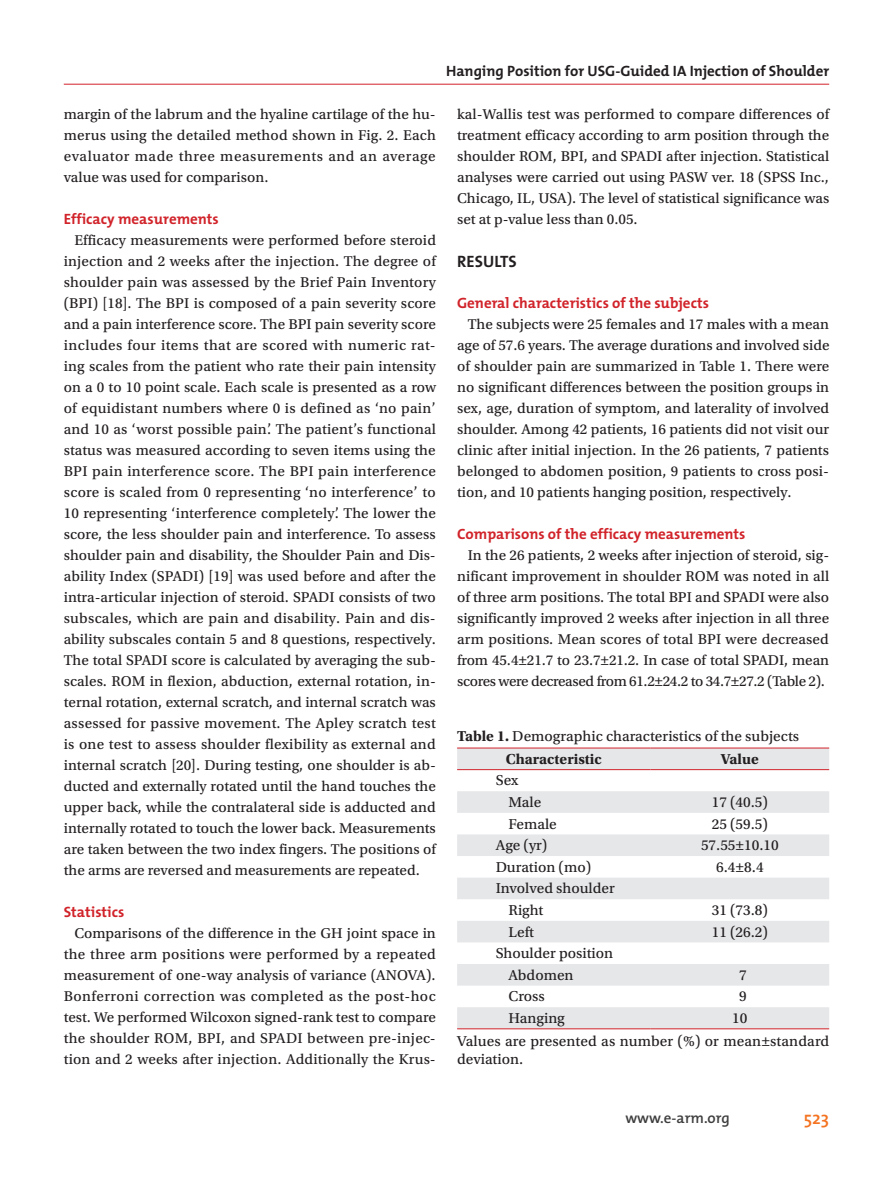
<style>
.page{position:relative;width:893px;height:1191px;background:#fff}
.page>*{position:absolute;margin:0;border:0;box-sizing:border-box;transform-origin:0 0}
.t1{font:600 18px "The Mix";color:#f47321}
.t2{font:700 16.5px "The Mix";color:#231f20}
.t3{font:15.15px/21.6px "Utopia Std Capt";color:#231f20}
.t4{font:700 15.15px "Utopia Std";color:#231f20}
.t5{font:15px/21px "Utopia Std Capt";color:#231f20;text-align:justify}
.t6{font:700 15px "The Mix";color:#d1232a}
.t7{font:700 15px "The Mix";color:#231f20}
.t8{font:600 15px "The Mix";color:#3e3e3f}
.s1{font-family:"Utopia Std";font-weight:700}
</style>
<div class="page">
<hr style="left:64px;top:84px;width:765px;height:1px;background:#d1232a">
<svg style="left:457px;top:748px;width:372px;height:280px;fill:#e6e7e9"></svg>
<hr style="left:457px;top:747px;width:194px;height:1px;background:#d1232a">
<hr style="left:651px;top:747px;width:178px;height:1px;background:#d1232a">
<hr style="left:457px;top:769px;width:194px;height:1px;background:#d1232a">
<hr style="left:651px;top:769px;width:178px;height:1px;background:#d1232a">
<hr style="left:457px;top:1028px;width:194px;height:1px;background:#d1232a">
<hr style="left:651px;top:1028px;width:178px;height:1px;background:#d1232a">
<p class="t7" style="left:446px;top:59px;width:385px">Hanging Position for USG-Guided IA Injection of Shoulder</p>
<p class="t5" style="left:64px;top:104px;width:374px">margin of the labrum and the hyaline cartilage of the hu&shy;merus using the detailed method shown in Fig. 2. Each evaluator made three measurements and an average value was used for comparison.</p>
<p class="t6" style="left:64px;top:206px;width:157px">Efficacy measurements</p>
<p class="t5" style="left:64px;top:230px;width:374px;text-indent:11px">Efficacy measurements were performed before steroid injection and 2 weeks after the injection. The degree of shoulder pain was assessed by the Brief Pain Inventory (BPI) [18]. The BPI is composed of a pain severity score and a pain interference score. The BPI pain severity score includes four items that are scored with numeric rat&shy;ing scales from the patient who rate their pain intensity on a 0 to 10 point scale. Each scale is presented as a row of equidistant numbers where 0 is defined as ‘no pain’ and 10 as ‘worst possible pain’. The patient’s functional status was measured according to seven items using the BPI pain interference score. The BPI pain interference score is scaled from 0 representing ‘no interference’ to 10 representing ‘interference completely’. The lower the score, the less shoulder pain and interference. To assess shoulder pain and disability, the Shoulder Pain and Dis&shy;ability Index (SPADI) [19] was used before and after the intra-articular injection of steroid. SPADI consists of two subscales, which are pain and disability. Pain and dis&shy;ability subscales contain 5 and 8 questions, respectively.<br>The total SPADI score is calculated by averaging the sub&shy;scales. ROM in flexion, abduction, external rotation, in&shy;ternal rotation, external scratch, and internal scratch was assessed for passive movement. The Apley scratch test is one test to assess shoulder flexibility as external and internal scratch [20]. During testing, one shoulder is ab&shy;ducted and externally rotated until the hand touches the upper back, while the contralateral side is adducted and internally rotated to touch the lower back. Measurements are taken between the two index fingers. The positions of the arms are reversed and measurements are repeated.</p>
<p class="t6" style="left:64px;top:899px;width:62px">Statistics</p>
<p class="t5" style="left:64px;top:923px;width:374px;text-indent:11px">Comparisons of the difference in the GH joint space in the three arm positions were performed by a repeated measurement of one-way analysis of variance (ANOVA).<br>Bonferroni correction was completed as the post-hoc test. We performed Wilcoxon signed-rank test to compare the shoulder ROM, BPI, and SPADI between pre-injec&shy;tion and 2 weeks after injection. Additionally the Krus-</p>
<p class="t5" style="left:457px;top:104px;width:374px">kal-Wallis test was performed to compare differences of treatment efficacy according to arm position through the shoulder ROM, BPI, and SPADI after injection. Statistical analyses were carried out using PASW ver. 18 (SPSS Inc., Chicago, IL, USA). The level of statistical significance was set at p-value less than 0.05.</p>
<p class="t2" style="left:457px;top:248px;width:61px">RESULTS</p>
<p class="t6" style="left:457px;top:290px;width:253px">General characteristics of the subjects</p>
<p class="t5" style="left:457px;top:314px;width:374px;text-indent:11px">The subjects were 25 females and 17 males with a mean age of 57.6 years. The average durations and involved side of shoulder pain are summarized in Table 1. There were no significant differences between the position groups in sex, age, duration of symptom, and laterality of involved shoulder. Among 42 patients, 16 patients did not visit our clinic after initial injection. In the 26 patients, 7 patients belonged to abdomen position, 9 patients to cross posi&shy;tion, and 10 patients hanging position, respectively.</p>
<p class="t6" style="left:457px;top:521px;width:290px">Comparisons of the efficacy measurements</p>
<p class="t5" style="left:457px;top:545px;width:374px;text-indent:11px">In the 26 patients, 2 weeks after injection of steroid, sig&shy;nificant improvement in shoulder ROM was noted in all of three arm positions. The total BPI and SPADI were also significantly improved 2 weeks after injection in all three arm positions. Mean scores of total BPI were decreased from 45.4±21.7 to 23.7±21.2. In case of total SPADI, mean scores were decreased from 61.2±24.2 to 34.7±27.2 (Table 2).</p>
<p class="t3" style="left:457px;top:725px;width:343px"><span class="s1">Table 1.</span> Demographic characteristics of the subjects</p>
<p class="t4" style="left:506px;top:750px;width:97px">Characteristic</p>
<p class="t4" style="left:721px;top:750px;width:39px">Value</p>
<p class="t3" style="left:509px;top:770px;width:34px;text-indent:-13px">Sex<br>Male</p>
<p class="t3" style="left:712px;top:791px;width:58px">17 (40.5)</p>
<p class="t3" style="left:509px;top:813px;width:50px">Female</p>
<p class="t3" style="left:712px;top:813px;width:58px">25 (59.5)</p>
<p class="t3" style="left:496px;top:835px;width:53px">Age (yr)</p>
<p class="t3" style="left:701px;top:835px;width:79px">57.55±10.10</p>
<p class="t3" style="left:496px;top:856px;width:97px">Duration (mo)</p>
<p class="t3" style="left:716px;top:856px;width:49px">6.4±8.4</p>
<p class="t3" style="left:509px;top:878px;width:108px;text-indent:-13px">Involved shoulder<br>Right</p>
<p class="t3" style="left:712px;top:899px;width:58px">31 (73.8)</p>
<p class="t3" style="left:509px;top:921px;width:27px">Left</p>
<p class="t3" style="left:712px;top:921px;width:58px">11 (26.2)</p>
<p class="t3" style="left:509px;top:942px;width:106px;text-indent:-13px">Shoulder position<br>Abdomen</p>
<p class="t3" style="left:739px;top:964px;width:9px">7</p>
<p class="t3" style="left:509px;top:986px;width:38px">Cross</p>
<p class="t3" style="left:739px;top:986px;width:9px">9</p>
<p class="t3" style="left:509px;top:1007px;width:58px">Hanging</p>
<p class="t3" style="left:457px;top:1006px;width:374px;line-height:23.1px;text-indent:275px">10<br>Values are presented as number (%) or mean±standard</p>
<p class="t3" style="left:457px;top:1048px;width:68px">deviation.</p>
<p class="t8" style="left:625px;top:1105px;width:106px">www.e-arm.org</p>
<p class="t1" style="left:804px;top:1102px;width:27px">523</p>
</div>
